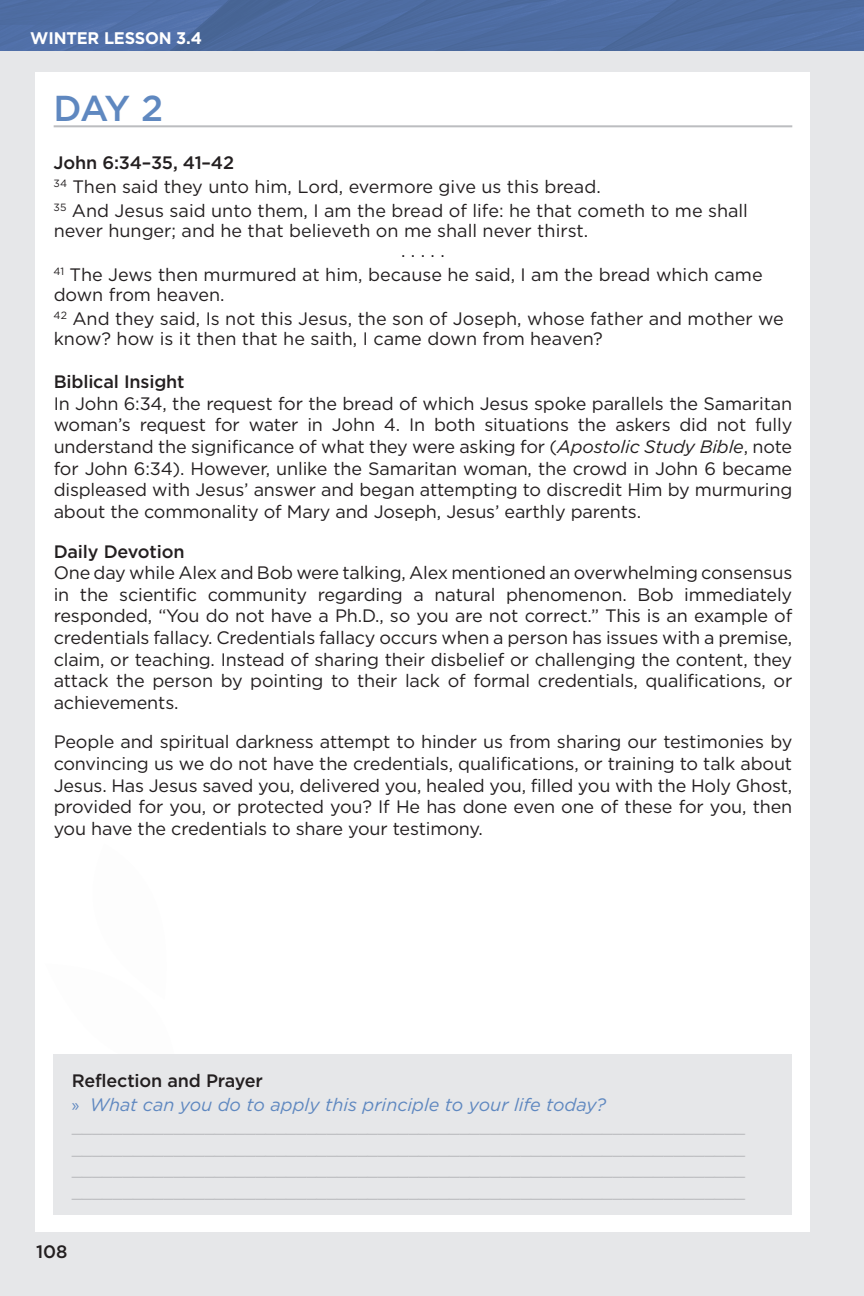
<style>
.page{position:relative;width:864px;height:1296px;background:#fff}
.page>*{position:absolute;margin:0;border:0;box-sizing:border-box;transform-origin:0 0}
.t1{font:500 36px "Gotham";color:#5f88c0}
.t2{font:18px/21.6px "Gotham";color:#231f20}
.t3{font:18px/21.6px "Gotham";color:#bcbdc0;text-align:justify;scale:.96 1}
.t4{font:italic 18px/24px "Gotham";color:#5f88c0}
.t5{font:500 18px "Gotham";letter-spacing:-.01em;color:#231f20}
.t6{font:700 16.8px "Gotham";letter-spacing:-.01em;color:#fff}
.s1{font-weight:500}
.s2{font-style:italic}
.s3{font-weight:500;font-style:normal;color:#231f20}
.s4{font-family:"Myriad Pro";font-style:normal}
</style>
<div class="page">
<hr style="left:863px;top:0;width:1px;height:1295px;background:#e6e7e9">
<div style="left:0;top:0;width:863px;height:1295px;background:#e6e7e9"></div>
<div style="left:36px;top:72px;width:774px;height:1159px;background:#fff"></div>
<div style="left:0;top:0;width:863px;height:51px;background:#4e6ca2"></div>
<hr style="left:54px;top:125px;width:738px;height:2px;background:#bcbdc0">
<div style="left:54px;top:1054px;width:738px;height:160px;background:#e6e7e9"></div>
<p class="t6" style="left:30px;top:26px;width:173px">WINTER LESSON 3.4</p>
<h1 class="t1" style="left:54px;top:84px;width:111px">DAY 2</h1>
<p class="t2" style="left:54px;top:150px;width:695px;line-height:24px"><span class="s1">John 6:34–35, 41–42<br></span><sup>34</sup> Then said they unto him, Lord, evermore give us this bread.<br><sup>35</sup> And Jesus said unto them, I am the bread of life: he that cometh to me shall</p>
<p class="t2" style="left:401px;top:220px;width:188px;line-height:20px;text-indent:-347px">never hunger; and he that believeth on me shall never thirst. . . . . .</p>
<p class="t2" style="left:54px;top:264px;width:710px;line-height:20px"><sup>41</sup> The Jews then murmured at him, because he said, I am the bread which came down from heaven.</p>
<p class="t2" style="left:54px;top:308px;width:731px;line-height:20px"><sup>42</sup> And they said, Is not this Jesus, the son of Joseph, whose father and mother we know? how is it then that he saith, I came down from heaven?</p>
<p class="t5" style="left:54px;top:370px;width:132px">Biblical Insight</p>
<p class="t2" style="left:54px;top:392px;width:740px;text-align:justify">In John 6:34, the request for the bread of which Jesus spoke parallels the Samaritan woman’s request for water in John 4. In both situations the askers did not fully understand the significance of what they were asking for (<span class="s2">Apostolic Study Bible</span>, note for John 6:34). However, unlike the Samaritan woman, the crowd in John 6 became displeased with Jesus’ answer and began attempting to discredit Him by murmuring about the commonality of Mary and Joseph, Jesus’ earthly parents.</p>
<p class="t5" style="left:54px;top:539px;width:132px">Daily Devotion</p>
<p class="t2" style="left:54px;top:561px;width:740px;text-align:justify">One day while Alex and Bob were talking, Alex mentioned an overwhelming consensus in the scientific community regarding a natural phenomenon. Bob immediately responded, “You do not have a Ph.D., so you are not correct.” This is an example of credentials fallacy. Credentials fallacy occurs when a person has issues with a premise, claim, or teaching. Instead of sharing their disbelief or challenging the content, they attack the person by pointing to their lack of formal credentials, qualifications, or achievements.</p>
<p class="t2" style="left:54px;top:730px;width:740px;text-align:justify">People and spiritual darkness attempt to hinder us from sharing our testimonies by convincing us we do not have the credentials, qualifications, or training to talk about Jesus. Has Jesus saved you, delivered you, healed you, filled you with the Holy Ghost, provided for you, or protected you? If He has done even one of these for you, then you have the credentials to share your testimony.</p>
<p class="t4" style="left:72px;top:1067px;width:536px"><span class="s3">Reflection and Prayer<br></span><span class="s4">»</span> What can you do to apply this principle to your life today?</p>
<p class="t3" style="left:72px;top:1114px;width:703px">__________________________________________________________________ __________________________________________________________________ __________________________________________________________________ __________________________________________________________________</p>
<p class="t5" style="left:36px;top:1240px;width:33px">108</p>
</div>
